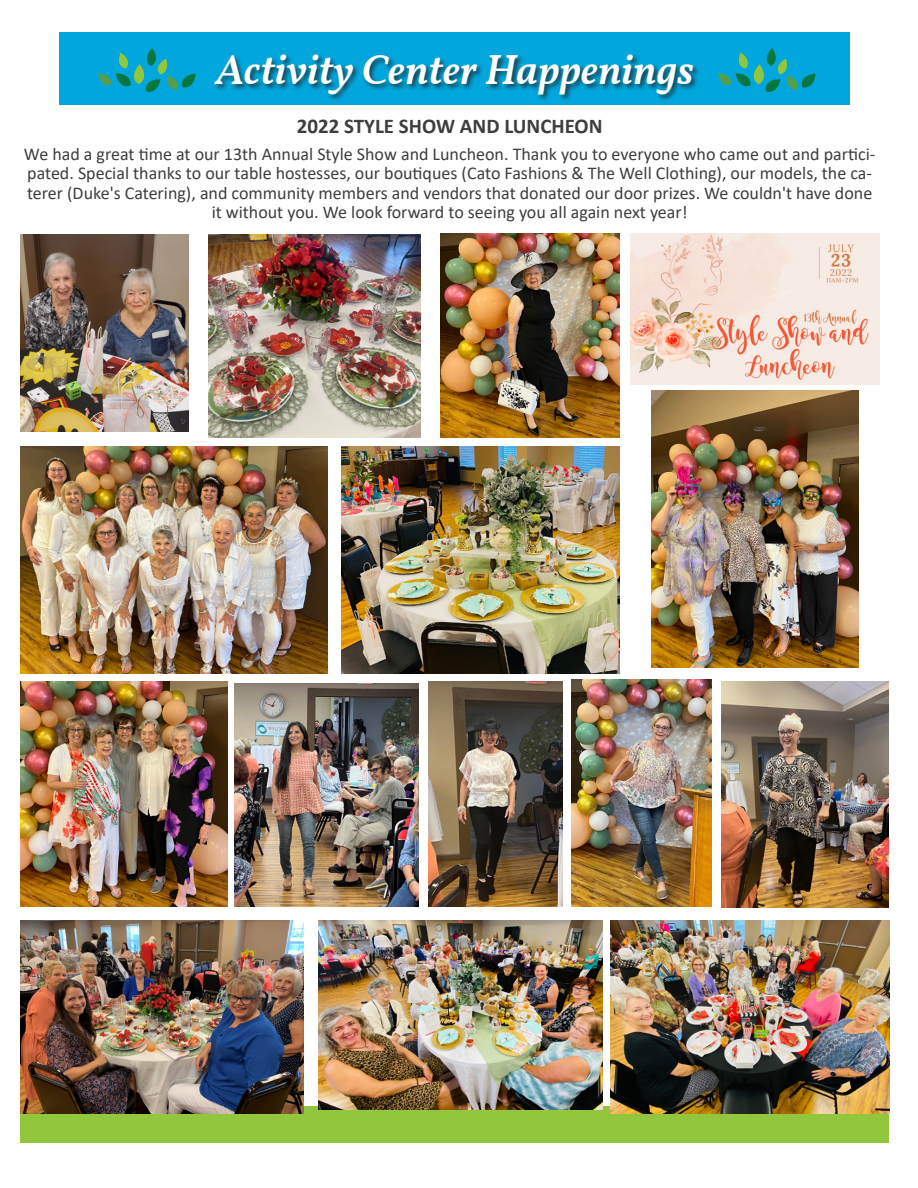
<style>
.page{position:relative;width:918px;height:1188px;background:#fff}
.page>*{position:absolute;margin:0;border:0;box-sizing:border-box;transform-origin:0 0}
._33_Header_gray_Bitt{font:italic 600 42px "Vollkorn";color:#fff}
.t1{font:700 21px "Calibri";color:#3e3e3f}
.t2{font:18px/19.5px "Calibri";color:#3e3e3f;text-align:center}
</style>
<div class="page">
<div style="left:20px;top:1106px;width:869px;height:37px;background:#92c73d"></div>
<img style="left:721px;top:681px;width:168px;height:227px">
<div style="left:59px;top:33px;width:791px;height:72px;background:#00a6dc"></div>
<div style="left:213px;top:54px;width:488px;height:48px;background:#231f20;opacity:.75"></div>
<svg style="left:718px;top:48px;width:98px;height:44px"></svg>
<svg style="left:98px;top:48px;width:98px;height:44px"></svg>
<img style="left:630px;top:234px;width:249px;height:150px">
<img style="left:20px;top:234px;width:168px;height:198px">
<img style="left:572px;top:680px;width:139px;height:226px">
<img style="left:20px;top:447px;width:308px;height:226px">
<img style="left:20px;top:681px;width:208px;height:225px">
<img style="left:235px;top:683px;width:183px;height:223px">
<img style="left:319px;top:920px;width:283px;height:190px">
<img style="left:208px;top:234px;width:212px;height:204px">
<img style="left:20px;top:920px;width:284px;height:194px">
<img style="left:428px;top:681px;width:134px;height:225px">
<img style="left:341px;top:447px;width:279px;height:226px">
<img style="left:611px;top:920px;width:278px;height:194px">
<img style="left:440px;top:234px;width:180px;height:204px">
<img style="left:651px;top:391px;width:207px;height:276px">
<p class="_33_Header_gray_Bitt" style="left:216px;top:39px;width:480px">Activity Center Happenings</p>
<p class="t1" style="left:297px;top:111px;width:307px">2022 STYLE SHOW AND LUNCHEON</p>
<p class="t2" style="left:24px;top:144px;width:853px">We had a great time at our 13th Annual Style Show and Luncheon. Thank you to everyone who came out and partici&shy;pated. Special thanks to our table hostesses, our boutiques (Cato Fashions &amp; The Well Clothing), our models, the ca&shy;terer (Duke's Catering), and community members and vendors that donated our door prizes. We couldn't have done it without you. We look forward to seeing you all again next year!</p>
</div>
